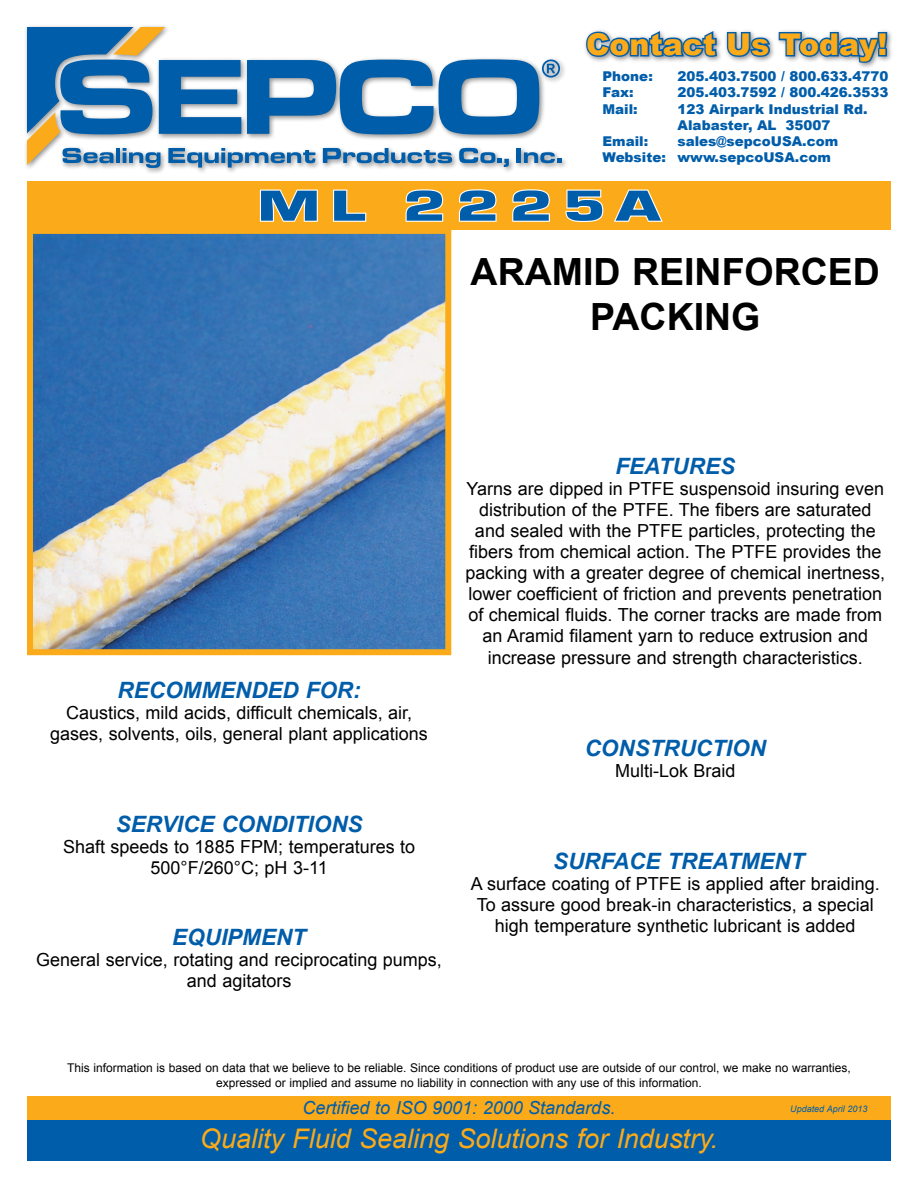
<style>
.page{position:relative;width:918px;height:1188px;background:#fff}
.page>*{position:absolute;margin:0;border:0;box-sizing:border-box;transform-origin:0 0}
.t1{font:900 45px "Eurostar";letter-spacing:.15em;color:#005daa;scale:1.5 1}
.t2{font:700 37.5px/45px "Arial";color:#000;text-align:center}
.t3{font:900 30px "Arial";color:#fbaa19}
.t4{font:italic 27px "Arial";color:#fbaa19}
.t5{font:italic 700 22.5px "Arial";color:#005daa}
.t6{font:18px/21.1px "Arial";color:#000;text-align:center}
.t7{font:italic 18px "Arial";color:#005daa}
.t8{font:900 13.5px/16.2px "Arial";color:#005daa}
.t9{font:12px/14.4px "Arial";color:#000;text-align:center}
.t10{font:italic 9px "Arial";color:#005daa}
</style>
<div class="page">
<div style="left:27px;top:181px;width:864px;height:49px;background:#fbaa19"></div>
<svg style="left:259px;top:189px;width:59px;height:33px"></svg>
<svg style="left:333px;top:189px;width:34px;height:33px"></svg>
<svg style="left:405px;top:189px;width:39px;height:33px"></svg>
<svg style="left:458px;top:189px;width:39px;height:33px"></svg>
<svg style="left:512px;top:189px;width:38px;height:33px"></svg>
<svg style="left:565px;top:189px;width:39px;height:33px"></svg>
<svg style="left:614px;top:189px;width:49px;height:33px"></svg>
<div style="left:23px;top:24px;width:545px;height:151px;background:#000;opacity:.45"></div>
<svg style="left:27px;top:27px;width:535px;height:141px"></svg>
<div style="left:583px;top:28px;width:310px;height:42px;background:#000;opacity:.45"></div>
<svg style="left:584px;top:29px;width:135px;height:30px"></svg>
<svg style="left:725px;top:30px;width:164px;height:34px"></svg>
<div style="left:27px;top:1119px;width:864px;height:42px;background:#005daa"></div>
<div style="left:27px;top:1096px;width:864px;height:23px;background:#fbaa19"></div>
<img style="left:34px;top:235px;width:410px;height:413px">
<div style="left:27px;top:228px;width:424px;height:427px;border:6px solid #fbaa19"></div>
<h3 class="t3" style="left:586px;top:22px;width:303px">Contact Us Today!</h3>
<p class="t8" style="left:603px;top:68px;width:52px">Phone:</p>
<p class="t8" style="left:678px;top:68px;width:212px">205.403.7500 / 800.633.4770</p>
<p class="t8" style="left:603px;top:84px;width:33px">Fax:</p>
<p class="t8" style="left:678px;top:84px;width:212px">205.403.7592 / 800.426.3533</p>
<p class="t8" style="left:603px;top:100px;width:37px">Mail:</p>
<p class="t8" style="left:678px;top:100px;width:192px">123 Airpark Industrial Rd.<br>Alabaster, AL 35007</p>
<p class="t8" style="left:603px;top:133px;width:47px">Email:</p>
<p class="t8" style="left:603px;top:133px;width:237px;text-indent:75px">sales@sepcoUSA.com<br>Website: www.sepcoUSA.com</p>
<h1 class="t1" style="left:257px;top:177px;width:270px">ML 2225A</h1>
<h2 class="t2" style="left:471px;top:251px;width:411px">ARAMID REINFORCED<br>PACKING</h2>
<p class="t5" style="left:118px;top:675px;width:245px">REC OMMENDED FOR:</p>
<p class="t6" style="left:50px;top:702px;width:379px">Caustics, mild acids, difficult chemicals, air, gases, solvents, oils, general plant applications</p>
<p class="t5" style="left:116px;top:809px;width:247px">SER VICE CONDITIONS</p>
<p class="t6" style="left:63px;top:836px;width:354px;line-height:21.6px">Shaft speeds to 1885 FPM; temperatures to<br>500°F/260°C; pH 3-11</p>
<p class="t5" style="left:172px;top:922px;width:135px">EQUIPMENT</p>
<p class="t6" style="left:36px;top:949px;width:407px">General service, rotating and reciprocating pumps, and agitators</p>
<p class="t5" style="left:616px;top:452px;width:121px">FEATURES</p>
<p class="t6" style="left:465px;top:479px;width:421px">Yarns are dipped in PTFE suspensoid insuring even distribution of the PTFE. The fibers are saturated and sealed with the PTFE particles, protecting the fibers from chemical action. The PTFE provides the packing with a greater degree of chemical inertness, lower coefficient of friction and prevents penetration of chemical fluids. The corner tracks are made from an Aramid filament yarn to reduce extrusion and increase pressure and strength characteristics.</p>
<p class="t5" style="left:585px;top:733px;width:67px">CONSTRUCT</p>
<p class="t5" style="left:726px;top:733px;width:42px">ION</p>
<p class="t6" style="left:615px;top:760px;width:122px">Multi-Lok Braid</p>
<p class="t5" style="left:553px;top:846px;width:32px">SURFACE</p>
<p class="t5" style="left:667px;top:846px;width:30px">TREAT</p>
<p class="t5" style="left:741px;top:846px;width:65px">MENT</p>
<p class="t6" style="left:471px;top:873px;width:411px">A surface coating of PTFE is applied after braiding.<br>To assure good break-in characteristics, a special high temperature synthetic lubricant is added</p>
<p class="t9" style="left:67px;top:1061px;width:785px">This information is based on data that we believe to be reliable. Since conditions of product use are outside of our control, we make no warranties, expressed or implied and assume no liability in connection with any use of this information.</p>
<p class="t7" style="left:303px;top:1096px;width:314px">Certified to ISO 9001: 2000 Standards.</p>
<h3 class="t4" style="left:200px;top:1121px;width:520px">Quality Fluid Sealing Solutions for Industry.</h3>
<p class="t10" style="left:790px;top:1103px;width:79px">Updated April 2013</p>
</div>
